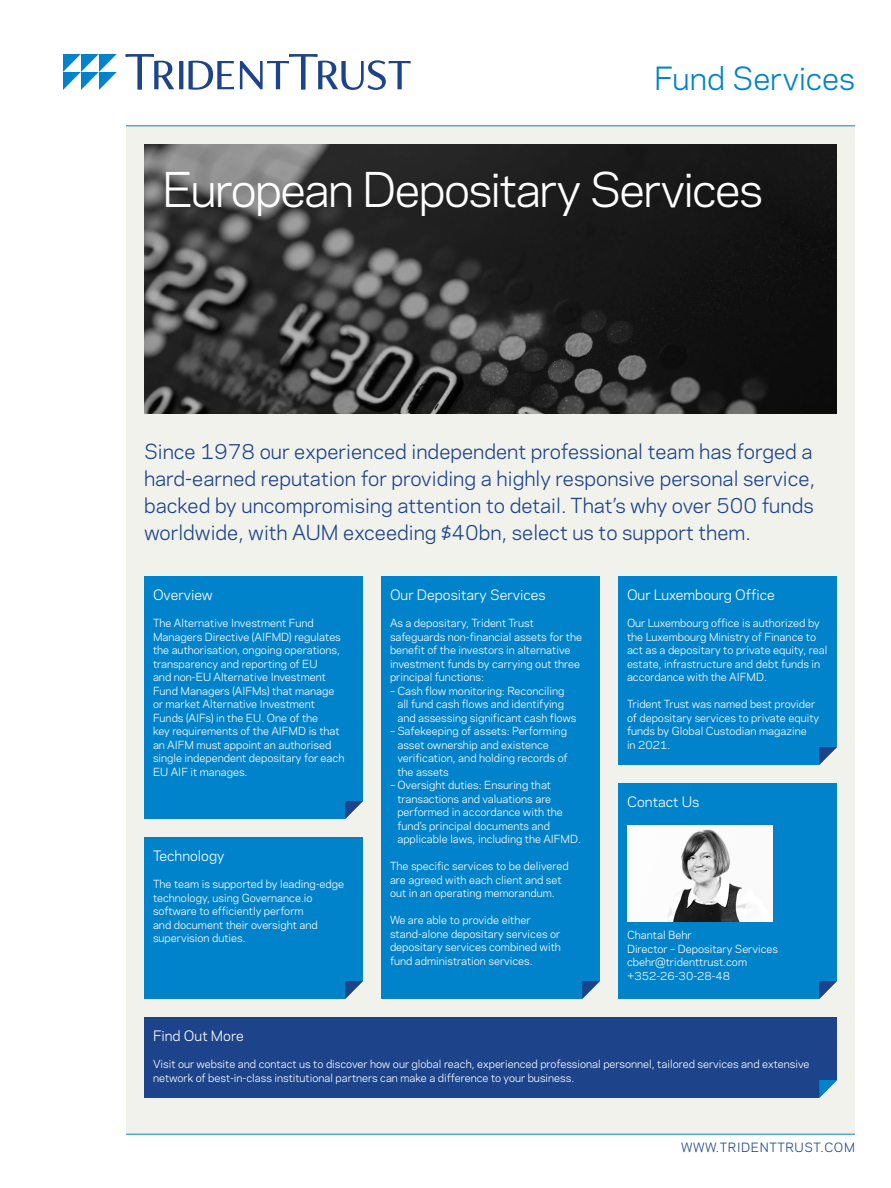
<style>
.page{position:relative;width:891px;height:1188px;background:#fff}
.page>*{position:absolute;margin:0;border:0;box-sizing:border-box;transform-origin:0 0}
.Sheet_Header_-_White{font:45px "Polaris";letter-spacing:-.04em;color:#fff}
.Page_Header{font:30px "Polaris";letter-spacing:-.005em;color:#0083cb}
.Intro_Text_-_4_lines{font:19.5px/27px "Polaris";color:#1d448b}
.Section_Heads{font:13.5px "Polaris";color:#fff}
.URL{font:12px "Polaris";letter-spacing:.05em;color:#1d448b}
.Section_Text{font:10.5px/13.5px "Polaris";color:#fff}
</style>
<div class="page">
<div style="left:126px;top:126px;width:729px;height:1008px;background:#f2f2ed"></div>
<hr style="left:126px;top:126px;width:729px;height:1px;background:#0083cb">
<hr style="left:126px;top:1134px;width:729px;height:1px;background:#0083cb">
<div style="left:618px;top:783px;width:219px;height:216px;background:#0083cb"></div>
<img style="left:144px;top:144px;width:693px;height:270px">
<svg style="left:126px;top:54px;width:285px;height:36px"></svg>
<svg style="left:63px;top:54px;width:54px;height:36px"></svg>
<div style="left:144px;top:576px;width:219px;height:243px;background:#0083cb"></div>
<div style="left:381px;top:576px;width:219px;height:423px;background:#0083cb"></div>
<div style="left:144px;top:1017px;width:693px;height:81px;background:#1d448b"></div>
<svg style="left:582px;top:981px;width:18px;height:18px"></svg>
<svg style="left:819px;top:981px;width:18px;height:18px"></svg>
<svg style="left:819px;top:1080px;width:18px;height:18px"></svg>
<svg style="left:345px;top:801px;width:18px;height:18px"></svg>
<div style="left:144px;top:837px;width:219px;height:162px;background:#0083cb"></div>
<div style="left:618px;top:576px;width:219px;height:189px;background:#0083cb"></div>
<img style="left:627px;top:826px;width:145px;height:96px">
<p class="Page_Header" style="left:654px;top:56px;width:202px">Fund Services</p>
<p class="Sheet_Header_-_White" style="left:162px;top:156px;width:603px">European Depositary Services</p>
<p class="Intro_Text_-_4_lines" style="left:144px;top:437px;width:673px">Since 1978 our experienced independent professional team has forged a hard-earned reputation for providing a highly responsive personal service, backed by uncompromising attention to detail. That’s why over 500 funds worldwide, with AUM exceeding $40bn, select us to support them.</p>
<p class="Section_Heads" style="left:153px;top:585px;width:61px">Overview</p>
<p class="Section_Text" style="left:153px;top:616px;width:193px">The Alternative Investment Fund Managers Directive (AIFMD) regulates the authorisation, ongoing operations, transparency and reporting of EU<br>and non-EU Alternative Investment Fund Managers (AIFMs) that manage or market Alternative Investment Funds (AIFs) in the EU. One of the<br>key requirements of the AIFMD is that an AIFM must appoint an authorised single independent depositary for each EU AIF it manages.</p>
<p class="Section_Heads" style="left:153px;top:846px;width:73px">Technology</p>
<p class="Section_Text" style="left:153px;top:877px;width:193px">The team is supported by leading-edge technology, using Governance.io software to efficiently perform<br>and document their oversight and supervision duties.</p>
<p class="Section_Heads" style="left:390px;top:585px;width:157px">Our Depositary Services</p>
<p class="Section_Text" style="left:390px;top:616px;width:194px">As a depositary, Trident Trust safeguards non-financial assets for the benefit of the investors in alternative investment funds by carrying out three principal functions:</p>
<p class="Section_Text" style="left:397px;top:683px;width:181px;text-indent:-7px">– Cash flow monitoring: Reconciling all fund cash flows and identifying and assessing significant cash flows</p>
<p class="Section_Text" style="left:397px;top:724px;width:172px;text-indent:-7px">– Safekeeping of assets: Performing asset ownership and existence verification, and holding records of the assets</p>
<p class="Section_Text" style="left:397px;top:778px;width:185px;text-indent:-7px">– Oversight duties: Ensuring that transactions and valuations are performed in accordance with the fund’s principal documents and applicable laws, including the AIFMD.</p>
<p class="Section_Text" style="left:390px;top:859px;width:180px">The specific services to be delivered are agreed with each client and set out in an operating memorandum.</p>
<p class="Section_Text" style="left:390px;top:913px;width:172px">We are able to provide either stand-alone depositary services or depositary services combined with fund administration services.</p>
<p class="Section_Heads" style="left:627px;top:585px;width:149px">Our Luxembourg Office</p>
<p class="Section_Text" style="left:627px;top:616px;width:202px">Our Luxembourg office is authorized by the Luxembourg Ministry of Finance to act as a depositary to private equity, real estate, infrastructure and debt funds in accordance with the AIFMD.</p>
<p class="Section_Text" style="left:627px;top:697px;width:194px">Trident Trust was named best provider of depositary services to private equity funds by Global Custodian magazine<br>in 2021.</p>
<p class="Section_Heads" style="left:627px;top:792px;width:74px">Contact Us</p>
<p class="Section_Text" style="left:627px;top:928px;width:153px">Chantal Behr<br>Director – Depositary Services cbehr@tridenttrust.com +352-26-30-28-48</p>
<p class="Section_Heads" style="left:153px;top:1026px;width:92px">Find Out More</p>
<p class="Section_Text" style="left:153px;top:1057px;width:658px">Visit our website and contact us to discover how our global reach, experienced professional personnel, tailored services and extensive network of best-in-class institutional partners can make a difference to your business.</p>
<p class="URL" style="left:681px;top:1138px;width:175px">WWW.TRIDENTTRUST.COM</p>
</div>
